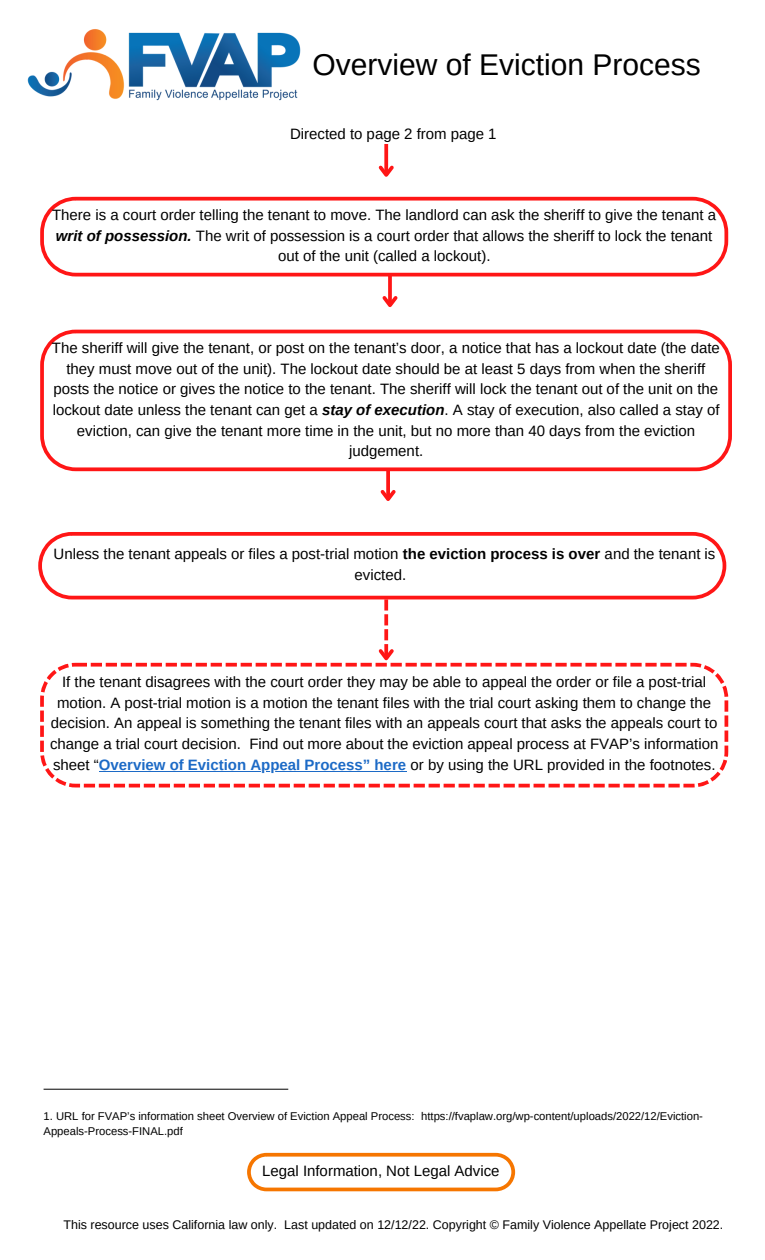
<style>
.page{position:relative;width:765px;height:1260px;background:#fff}
.page>*{position:absolute;margin:0;border:0;box-sizing:border-box;transform-origin:0 0}
.t1{font:30px "Arimo";color:#000}
.t2{font:15px/20.6px "Arimo";color:#000;text-align:center}
.t3{font:12.5px "Arimo";color:#000}
.t4{font:11.25px/15px "Arimo";color:#000}
.s1{font-weight:700;font-style:italic}
.s2{font-weight:700}
.s3{font-weight:700;color:#1c6ac6}
</style>
<div class="page">
<svg style="left:40px;top:330px;width:692px;height:141px"></svg>
<svg style="left:40px;top:663px;width:688px;height:124px"></svg>
<hr style="left:99px;top:771px;width:307px;height:1px;background:#1c6ac6">
<img style="left:27px;top:29px;width:274px;height:72px">
<svg style="left:38px;top:532px;width:688px;height:67px"></svg>
<svg style="left:40px;top:197px;width:688px;height:79px"></svg>
<svg style="left:247px;top:1153px;width:268px;height:38px"></svg>
<hr style="left:44px;top:1089px;width:244px;height:1px;background:#000">
<svg style="left:384px;top:144px;width:4px;height:18px"></svg>
<svg style="left:378px;top:162px;width:16px;height:15px"></svg>
<svg style="left:388px;top:274px;width:4px;height:19px"></svg>
<svg style="left:382px;top:293px;width:16px;height:15px"></svg>
<svg style="left:386px;top:468px;width:4px;height:19px"></svg>
<svg style="left:380px;top:487px;width:16px;height:14px"></svg>
<svg style="left:375px;top:599px;width:22px;height:66px"></svg>
<h1 class="t1" style="left:313px;top:48px;width:390px">Overview of Eviction Process</h1>
<p class="t2" style="left:290px;top:123px;width:208px">Directed to page 2 from page 1</p>
<p class="t2" style="left:52px;top:205px;width:665px">There is a court order telling the tenant to move. The landlord can ask the sheriff to give the tenant a <span class="s1">writ of possession.</span> The writ of possession is a court order that allows the sheriff to lock the tenant out of the unit (called a lockout).</p>
<p class="t2" style="left:52px;top:338px;width:670px">The sheriff will give the tenant, or post on the tenant’s door, a notice that has a lockout date (the date they must move out of the unit). The lockout date should be at least 5 days from when the sheriff posts the notice or gives the notice to the tenant. The sheriff will lock the tenant out of the unit on the lockout date unless the tenant can get a <span class="s1">stay of execution</span>. A stay of execution, also called a stay of eviction, can give the tenant more time in the unit, but no more than 40 days from the eviction judgement.</p>
<p class="t2" style="left:54px;top:544px;width:663px">Unless the tenant appeals or files a post-trial motion <span class="s2">the eviction process is over</span> and the tenant is evicted.</p>
<p class="t2" style="left:50px;top:672px;width:670px">If the tenant disagrees with the court order they may be able to appeal the order or file a post-trial motion. A post-trial motion is a motion the tenant files with the trial court asking them to change the decision. An appeal is something the tenant files with an appeals court that asks the appeals court to change a trial court decision. Find out more about the eviction appeal process at FVAP’s information sheet “<span class="s3">Overview of Eviction Appeal Process” here</span> or by using the URL provided in the footnotes.</p>
<p class="t4" style="left:44px;top:1109px;width:661px">1. URL for FVAP’s information sheet Overview of Eviction Appeal Process: https://fvaplaw.org/wp-content/uploads/2022/12/Eviction-<br>Appeals-Process-FINAL.pdf</p>
<p class="t2" style="left:262px;top:1161px;width:239px">Legal Information, Not Legal Advice</p>
<p class="t3" style="left:63px;top:1217px;width:661px">This resource uses California law only. Last updated on 12/12/22. Copyright © Family Violence Appellate Project 2022.</p>
</div>
